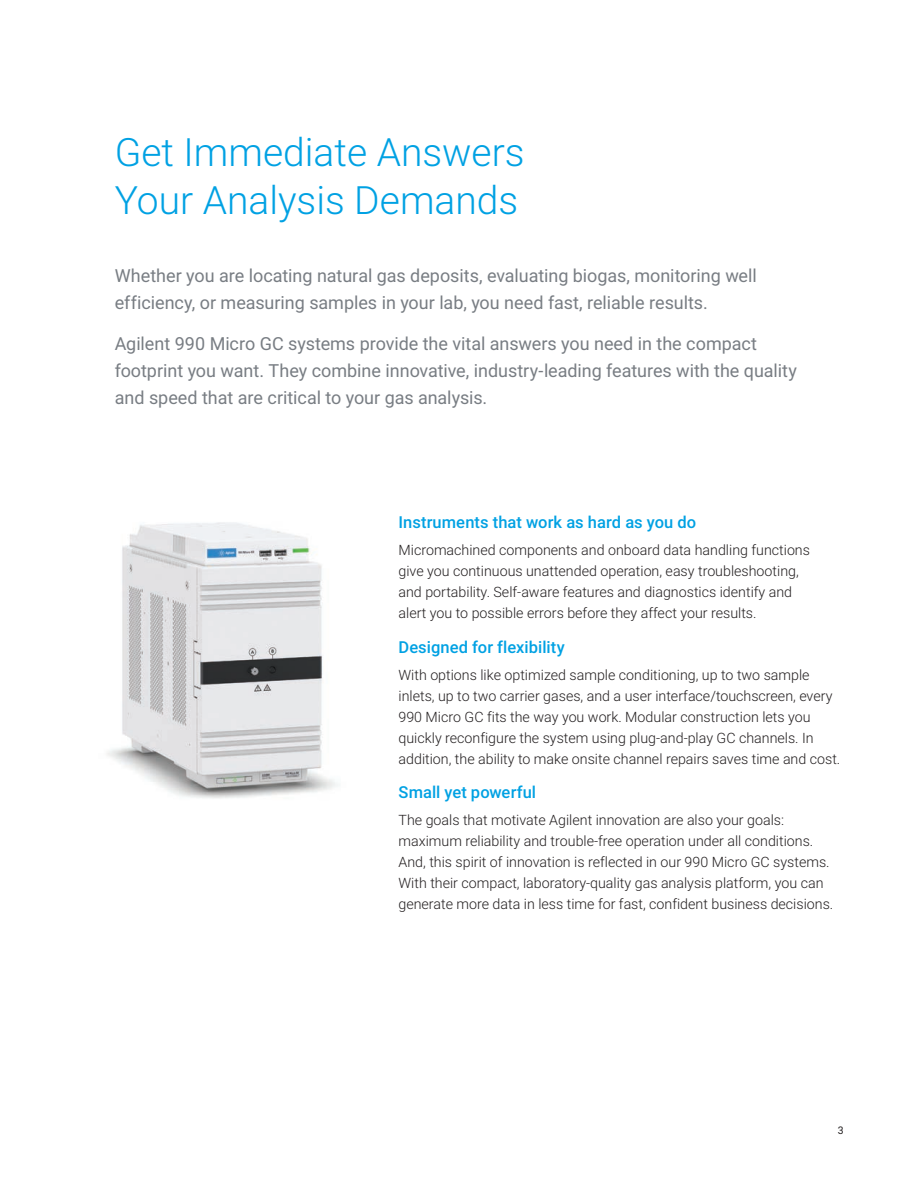
<style>
.page{position:relative;width:918px;height:1188px;background:#fff}
.page>*{position:absolute;margin:0;border:0;box-sizing:border-box;transform-origin:0 0}
.BROCHURE_headline_bl{font:300 39px/48px "Roboto";color:#00a1e3}
.BROCHURE_paragraph_g{font:18px/27px "Roboto";letter-spacing:-.005em;color:#787d83}
.BROCHURE_subhead_blu{font:500 16.5px "Roboto";letter-spacing:.005em;color:#00a1e3}
.BROCHURE_bullet_text{font:300 14.25px/21px "Roboto";color:#231f20}
.t1{font:10.5px "Roboto";color:#231f20}
</style>
<div class="page">
<img style="left:107px;top:522px;width:231px;height:277px">
<p class="BROCHURE_headline_bl" style="left:115px;top:126px;width:411px">Get Immediate Answers<br>Your Analysis Demands</p>
<p class="BROCHURE_paragraph_g" style="left:115px;top:262px;width:644px">Whether you are locating natural gas deposits, evaluating biogas, monitoring well efficiency, or measuring samples in your lab, you need fast, reliable results.</p>
<p class="BROCHURE_paragraph_g" style="left:115px;top:329px;width:684px">Agilent 990 Micro GC systems provide the vital answers you need in the compact footprint you want. They combine innovative, industry-leading features with the quality and speed that are critical to your gas analysis.</p>
<p class="BROCHURE_subhead_blu" style="left:399px;top:511px;width:299px">Instruments that work as hard as you do</p>
<p class="BROCHURE_bullet_text" style="left:399px;top:539px;width:413px">Micromachined components and onboard data handling functions give you continuous unattended operation, easy troubleshooting, and portability. Self-aware features and diagnostics identify and alert you to possible errors before they affect your results.</p>
<p class="BROCHURE_subhead_blu" style="left:399px;top:636px;width:168px">Designed for flexibility</p>
<p class="BROCHURE_bullet_text" style="left:399px;top:664px;width:443px">With options like optimized sample conditioning, up to two sample inlets, up to two carrier gases, and a user interface/touchscreen, every 990 Micro GC fits the way you work. Modular construction lets you quickly reconfigure the system using plug-and-play GC channels. In addition, the ability to make onsite channel repairs saves time and cost.</p>
<p class="BROCHURE_subhead_blu" style="left:399px;top:781px;width:139px">Small yet powerful</p>
<p class="BROCHURE_bullet_text" style="left:399px;top:809px;width:436px">The goals that motivate Agilent innovation are also your goals: maximum reliability and trouble-free operation under all conditions.<br>And, this spirit of innovation is reflected in our 990 Micro GC systems.<br>With their compact, laboratory-quality gas analysis platform, you can generate more data in less time for fast, confident business decisions.</p>
<p class="t1" style="left:838px;top:1123px;width:7px">3</p>
</div>
